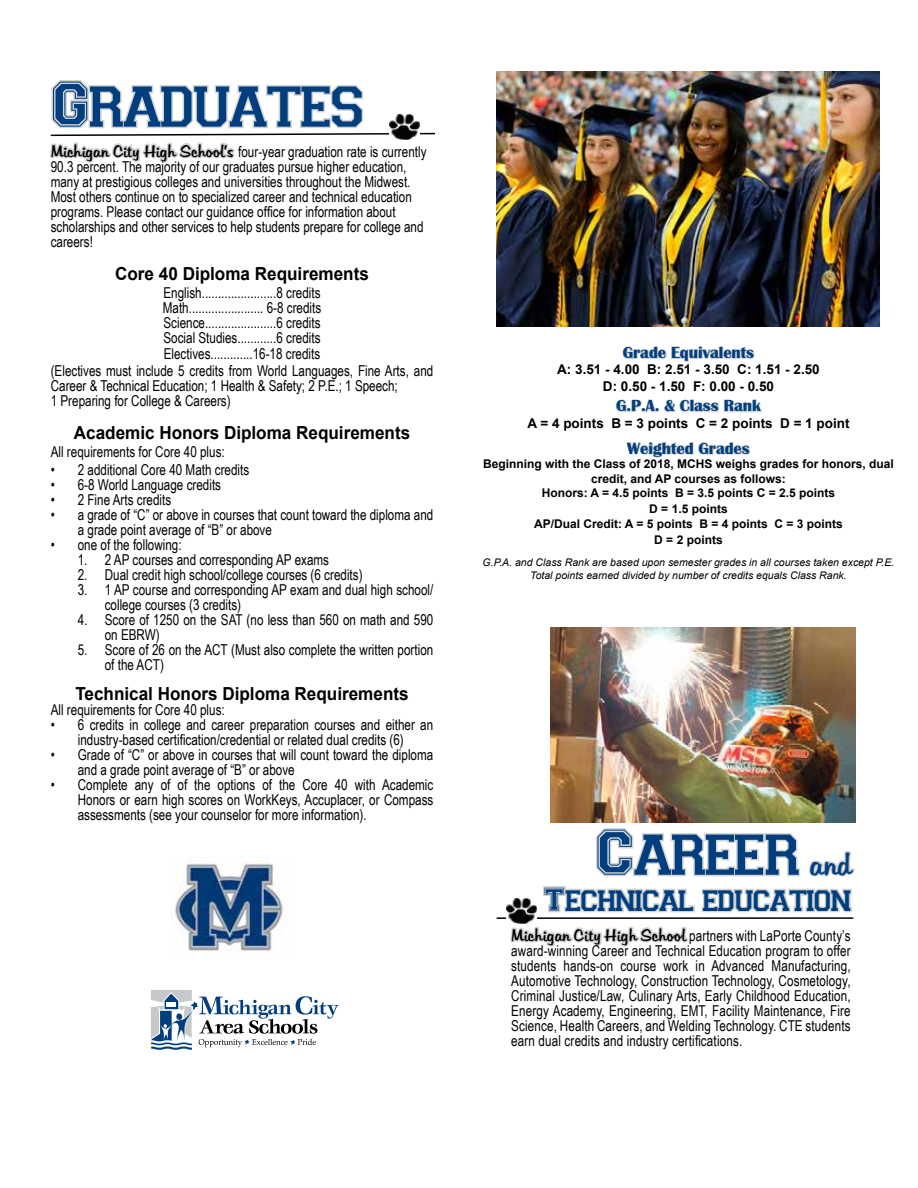
<style>
.page{position:relative;width:918px;height:1188px;background:#fff}
.page>*{position:absolute;margin:0;border:0;box-sizing:border-box;transform-origin:0 0}
.t1{font:64.5px "Varsity";color:#003e7e}
.t2{font:33px "Varsity";color:#003e7e}
.t3{font:700 18px "Arial";color:#000;scale:.95 1}
.t4{font:700 16.5px "Britannic";color:#003e7e}
.t5{font:15px/15px "Arial Narrow";color:#000;scale:.95 1}
.t6{font:700 13.5px/16.2px "Arial";color:#000;text-align:center}
.t7{font:700 12px/14.4px "Arial";color:#000;text-align:center}
.t8{font:italic 10.5px/12.6px "Arial";color:#000;text-align:center}
.s1{font-family:"Tabitha";font-size:16.5px}
.s2{font-family:"Tabitha";font-size:30px}
</style>
<div class="page">
<svg style="left:50px;top:80px;width:385px;height:83px"></svg>
<img style="left:173px;top:856px;width:115px;height:95px">
<svg style="left:510px;top:730px;width:346px;height:217px"></svg>
<hr style="left:497px;top:917px;width:356px;height:2px;background:#000">
<img style="left:507px;top:898px;width:30px;height:25px">
<img style="left:551px;top:627px;width:304px;height:195px">
<svg style="left:622px;top:346px;width:133px;height:16px"></svg>
<svg style="left:616px;top:399px;width:146px;height:14px"></svg>
<svg style="left:626px;top:441px;width:124px;height:17px"></svg>
<svg style="left:151px;top:990px;width:188px;height:60px"></svg>
<img style="left:497px;top:72px;width:382px;height:254px">
<img style="left:390px;top:114px;width:30px;height:25px">
<h1 class="t1" style="left:51px;top:64px;width:315px">Graduates</h1>
<p class="t5" style="left:51px;top:143px;width:397px"><span class="s1">Michigan City High School’s</span> four-year graduation rate is currently 90.3 percent. The majority of our graduates pursue higher education, many at prestigious colleges and universities throughout the Midwest.<br>Most others continue on to specialized career and technical education programs. Please contact our guidance office for information about scholarships and other services to help students prepare for college and careers!</p>
<p class="t3" style="left:115px;top:261px;width:269px">Core 40 Diploma Requirements</p>
<p class="t5" style="left:163px;top:284px;width:168px;text-align:justify">English.......................8 credits Math....................... 6-8 credits Science......................6 credits Social Studies............6 credits</p>
<p class="t5" style="left:51px;top:345px;width:404px;line-height:16.5px;text-align:center">Electives.............16-18 credits<br>(Electives must include 5 credits from World Languages, Fine Arts, and</p>
<p class="t5" style="left:51px;top:377px;width:367px">Career &amp; Technical Education; 1 Health &amp; Safety; 2 P.E.; 1 Speech;<br>1 Preparing for College &amp; Careers)</p>
<p class="t3" style="left:74px;top:420px;width:356px">Academic Honors Diploma Requirements</p>
<p class="t5" style="left:51px;top:443px;width:185px">All requirements for Core 40 plus:</p>
<p class="t5" style="left:51px;top:461px;width:210px">• 2 additional Core 40 Math credits</p>
<p class="t5" style="left:51px;top:476px;width:181px">• 6-8 World Language credits</p>
<p class="t5" style="left:51px;top:491px;width:128px">• 2 Fine Arts credits</p>
<p class="t5" style="left:78px;top:506px;width:376px;text-indent:-27px">• a grade of “C” or above in courses that count toward the diploma and a grade point average of “B” or above</p>
<p class="t5" style="left:51px;top:536px;width:139px">• one of the following:</p>
<p class="t5" style="left:78px;top:551px;width:266px">1. 2 AP courses and corresponding AP exams</p>
<p class="t5" style="left:78px;top:566px;width:301px">2. Dual credit high school/college courses (6 credits)</p>
<p class="t5" style="left:105px;top:581px;width:347px;text-indent:-27px">3. 1 AP course and corresponding AP exam and dual high school/ college courses (3 credits)</p>
<p class="t5" style="left:105px;top:611px;width:347px;text-indent:-27px">4. Score of 1250 on the SAT (no less than 560 on math and 590 on EBRW)</p>
<p class="t5" style="left:105px;top:641px;width:347px;text-indent:-27px">5. Score of 26 on the ACT (Must also complete the written portion of the ACT)</p>
<p class="t3" style="left:75px;top:681px;width:352px">Technical Honors Diploma Requirements</p>
<p class="t5" style="left:51px;top:701px;width:185px">All requirements for Core 40 plus:</p>
<p class="t5" style="left:51px;top:716px;width:404px;text-align:center">• 6 credits in college and career preparation courses and either an industry-based certification/credential or related dual credits (6)</p>
<p class="t5" style="left:78px;top:746px;width:376px;text-indent:-27px">• Grade of “C” or above in courses that will count toward the diploma and a grade point average of “B” or above</p>
<p class="t5" style="left:78px;top:776px;width:376px;text-align:justify;text-indent:-27px">• Complete any of of the options of the Core 40 with Academic Honors or earn high scores on WorkKeys, Accuplacer, or Compass assessments (see your counselor for more information).</p>
<p class="t4" style="left:623px;top:343px;width:133px">Grade Equivalents</p>
<p class="t6" style="left:557px;top:362px;width:264px">A: 3.51 - 4.00 B: 2.51 - 3.50 C: 1.51 - 2.50<br>D: 0.50 - 1.50 F: 0.00 - 0.50</p>
<p class="t4" style="left:616px;top:397px;width:146px">G.P.A. &amp; Class Rank</p>
<p class="t6" style="left:527px;top:415px;width:324px">A = 4 points B = 3 points C = 2 points D = 1 point</p>
<p class="t4" style="left:627px;top:439px;width:124px">Weighted Grades</p>
<p class="t7" style="left:483px;top:457px;width:412px">Beginning with the Class of 2018, MCHS weighs grades for honors, dual credit, and AP courses as follows:<br>Honors: A = 4.5 points B = 3.5 points C = 2.5 points</p>
<p class="t7" style="left:534px;top:502px;width:310px">D = 1.5 points<br>AP/Dual Credit: A = 5 points B = 4 points C = 3 points</p>
<p class="t7" style="left:654px;top:532px;width:70px">D = 2 points</p>
<p class="t8" style="left:483px;top:556px;width:413px">G.P.A. and Class Rank are based upon semester grades in all courses taken except P.E.<br>Total points earned divided by number of credits equals Class Rank.</p>
<h1 class="t1" style="left:595px;top:812px;width:257px">Career <span class="s2">and</span></h1>
<h2 class="t2" style="left:544px;top:879px;width:308px">Technical education</h2>
<p class="t5" style="left:511px;top:927px;width:359px;text-align:justify"><span class="s1">Michigan City High School</span> partners with LaPorte County’s award-winning Career and Technical Education program to offer students hands-on course work in Advanced Manufacturing, Automotive Technology, Construction Technology, Cosmetology, Criminal Justice/Law, Culinary Arts, Early Childhood Education, Energy Academy, Engineering, EMT, Facility Maintenance, Fire Science, Health Careers, and Welding Technology. CTE students earn dual credits and industry certifications.</p>
</div>
